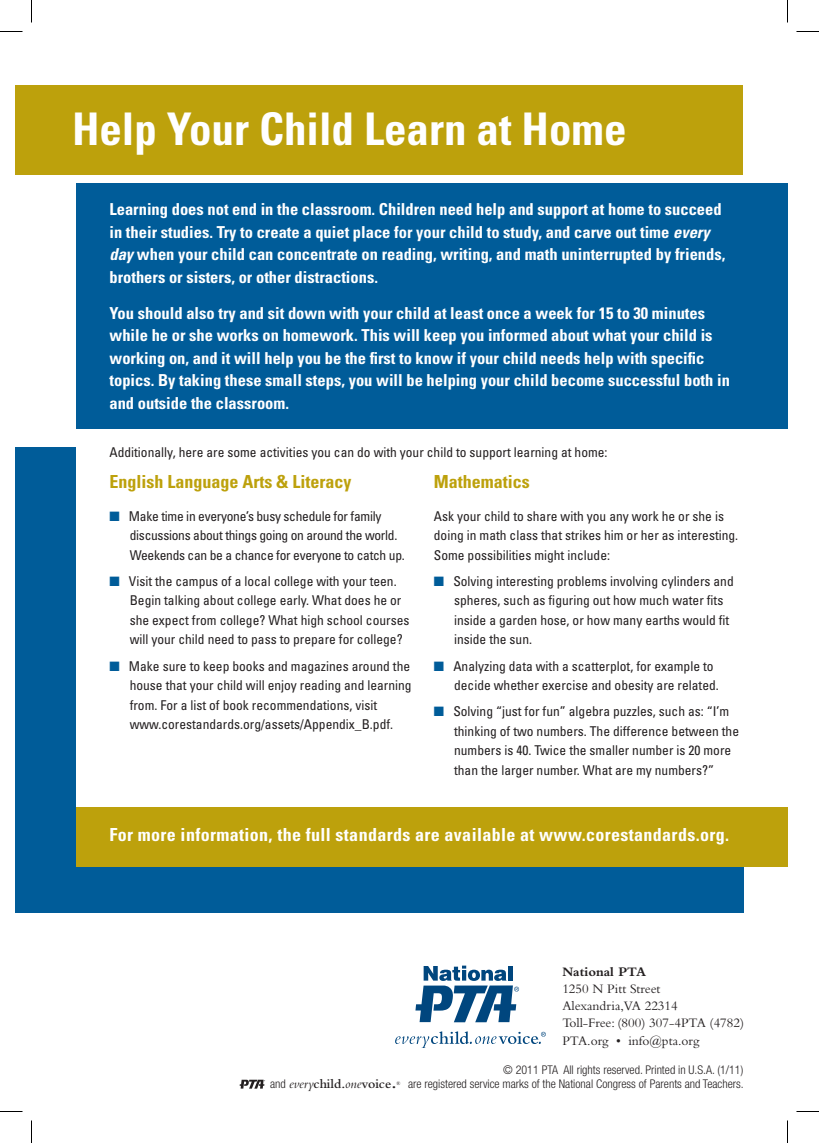
<style>
.page{position:relative;width:819px;height:1143px;background:#fff}
.page>*{position:absolute;margin:0;border:0;box-sizing:border-box;transform-origin:0 0}
.t1{font:700 condensed 45px "Univers LT Std";color:#fff}
.t2{font:700 condensed 18px "Univers LT Std";letter-spacing:.02em;color:#fff}
.t3{font:700 condensed 18px "Univers LT Std";color:#bda10c}
.t4{font:700 condensed 16.5px/22.5px "Univers LT Std";color:#fff}
.t5{font:condensed 13.5px/19.5px "Univers LT Std";color:#231f20}
.t6{font:condensed 13.5px/19.5px "Univers LT Std";letter-spacing:-.02em;color:#231f20}
.t7{font:13.5px/17.2px "Bembo Std";color:#231f20}
.t8{font:600 13.5px "Bembo Std";color:#231f20}
.t9{font:700 13.5px "Bembo Std";color:#231f20}
.t10{font:300 condensed 12px "Helvetica Neue LT Std";color:#231f20}
.s1{font-style:italic}
.s2{color:#005c99}
.s3{font-family:"Helvetica Neue LT Std";font-weight:300;font-stretch:condensed;font-size:12px}
.s4{font-weight:400;font-style:italic}
.s5{font-size:18px}
</style>
<div class="page">
<div style="left:15px;top:86px;width:712px;height:90px;background:#bda10c"></div>
<div style="left:15px;top:447px;width:728px;height:466px;background:#005c99"></div>
<div style="left:76px;top:441px;width:712px;height:367px;background:#fff"></div>
<div style="left:76px;top:808px;width:712px;height:59px;background:#bda10c"></div>
<div style="left:76px;top:183px;width:712px;height:246px;background:#005c99"></div>
<div style="left:32px;top:86px;width:711px;height:90px;background:#bda10c"></div>
<svg style="left:240px;top:1080px;width:25px;height:9px"></svg>
<svg style="left:395px;top:966px;width:151px;height:82px"></svg>
<svg style="left:0;top:31px;width:22px;height:1px"></svg>
<svg style="left:796px;top:31px;width:23px;height:1px"></svg>
<svg style="left:0;top:1111px;width:22px;height:1px"></svg>
<svg style="left:796px;top:1111px;width:23px;height:1px"></svg>
<svg style="left:31px;top:0;width:1px;height:22px"></svg>
<svg style="left:31px;top:1120px;width:1px;height:23px"></svg>
<svg style="left:787px;top:0;width:1px;height:22px"></svg>
<svg style="left:787px;top:1120px;width:1px;height:23px"></svg>
<h1 class="t1" style="left:72px;top:101px;width:556px">Help Your Child Learn at Home</h1>
<p class="t4" style="left:109px;top:198px;width:617px">Learning does not end in the classroom. Children need help and support at home to succeed in their studies. Try to create a quiet place for your child to study, and carve out time <span class="s1">every day</span> when your child can concentrate on reading, writing, and math uninterrupted by friends, brothers or sisters, or other distractions.</p>
<p class="t4" style="left:109px;top:302px;width:622px">You should also try and sit down with your child at least once a week for 15 to 30 minutes while he or she works on homework. This will keep you informed about what your child is working on, and it will help you be the first to know if your child needs help with specific topics. By taking these small steps, you will be helping your child become successful both in and outside the classroom.</p>
<p class="t5" style="left:109px;top:442px;width:500px">Additionally, here are some activities you can do with your child to support learning at home:</p>
<h2 class="t3" style="left:109px;top:470px;width:243px">English Language Arts &amp; Literacy</h2>
<p class="t6" style="left:130px;top:506px;width:277px;text-indent:-20px"><span class="s2">■</span> Make time in everyone’s busy schedule for family discussions about things going on around the world.<br>Weekends can be a chance for everyone to catch up.</p>
<p class="t5" style="left:130px;top:571px;width:281px;text-indent:-20px"><span class="s2">■</span> Visit the campus of a local college with your teen.<br>Begin talking about college early. What does he or she expect from college? What high school courses will your child need to pass to prepare for college?</p>
<p class="t5" style="left:130px;top:656px;width:283px;text-indent:-20px"><span class="s2">■</span> Make sure to keep books and magazines around the house that your child will enjoy reading and learning from. For a list of book recommendations, visit www.corestandards.org/assets/Appendix_B.pdf.</p>
<h2 class="t3" style="left:434px;top:470px;width:97px">Mathematics</h2>
<p class="t5" style="left:434px;top:506px;width:306px">Ask your child to share with you any work he or she is doing in math class that strikes him or her as interesting.<br>Some possibilities might include:</p>
<p class="t5" style="left:454px;top:571px;width:281px;text-indent:-20px"><span class="s2">■</span> Solving interesting problems involving cylinders and spheres, such as figuring out how much water fits inside a garden hose, or how many earths would fit inside the sun.</p>
<p class="t5" style="left:454px;top:656px;width:266px;text-indent:-20px"><span class="s2">■</span> Analyzing data with a scatterplot, for example to decide whether exercise and obesity are related.</p>
<p class="t5" style="left:454px;top:702px;width:286px;text-indent:-20px"><span class="s2">■</span> Solving “just for fun” algebra puzzles, such as: “I’m thinking of two numbers. The difference between the numbers is 40. Twice the smaller number is 20 more than the larger number. What are my numbers?”</p>
<h2 class="t2" style="left:109px;top:823px;width:621px">For more information, the full standards are available at www.corestandards.org.</h2>
<p class="t9" style="left:562px;top:964px;width:85px">National PTA</p>
<p class="t7" style="left:562px;top:980px;width:183px">1250 N Pitt Street<br>Alexandria,VA 22314<br>Toll-Free: (800) 307-4PTA (4782)<br>PTA.org • info@pta.org</p>
<p class="t10" style="left:503px;top:1063px;width:242px">© 2011 PTA All rights reserved. Printed in U.S.A. (1/11)</p>
<p class="t8" style="left:270px;top:1076px;width:128px"><span class="s3">and</span> <span class="s4">every</span>child.<span class="s4">one</span>voice<span class="s5">.</span></p>
<p class="t10" style="left:397px;top:1076px;width:349px"><sup>®</sup> are registered service marks of the National Congress of Parents and Teachers.</p>
</div>
